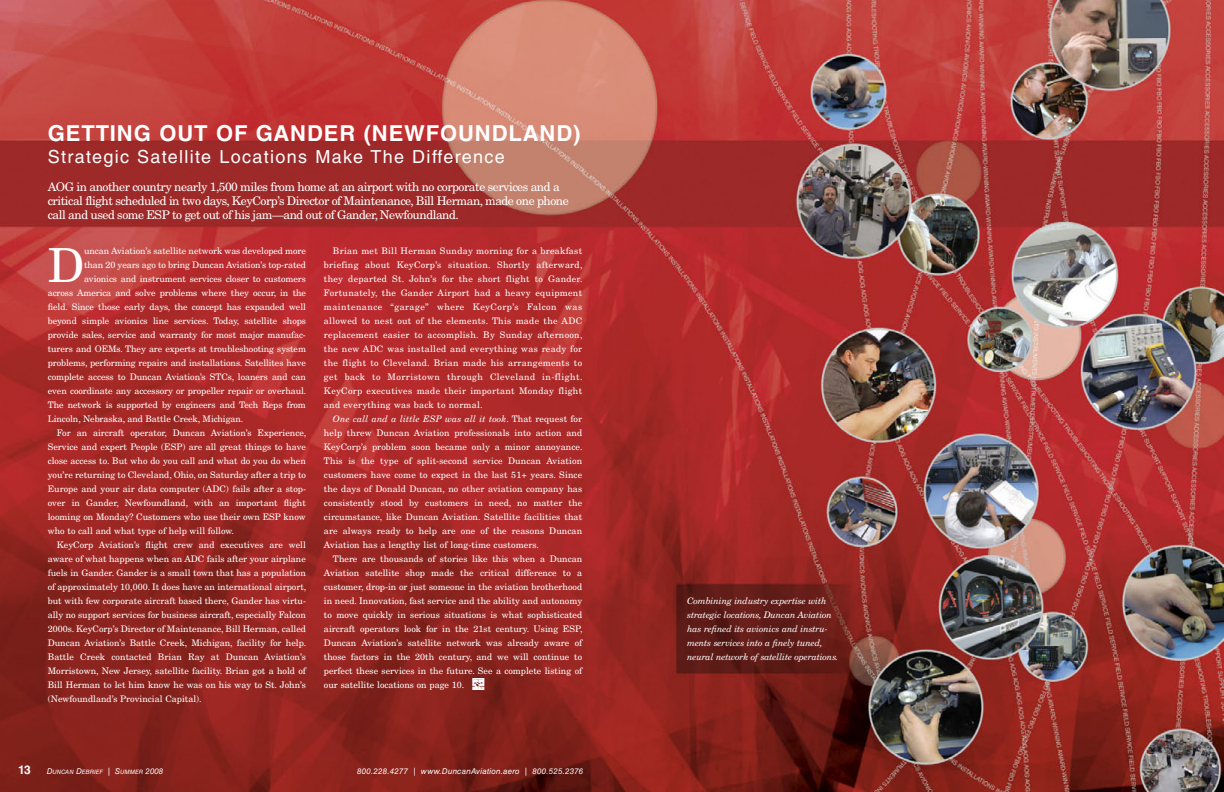
<style>
.page{position:relative;width:1224px;height:792px;background:#fff}
.page>*{position:absolute;margin:0;border:0;box-sizing:border-box;transform-origin:0 0}
.t1{font:47px "New Century Schlbk LT Std";color:#fff}
.t2{font:700 22px "Helvetica LT Std";letter-spacing:.04em;color:#fff}
.t3{font:18px "Helvetica LT Std";letter-spacing:.075em;color:#fff}
.t4{font:12px/14px "New Century Schlbk LT Std";letter-spacing:-.04em;color:#fff}
.t5{font:700 12px "Helvetica LT Std";color:#fff}
.t6{font:9px/14px "New Century Schlbk LT Std";color:#fff;text-align:justify}
.t7{font:italic 9px/14px "New Century Schlbk LT Std";letter-spacing:-.015em;color:#fff}
.t8{font:italic 8px "Helvetica LT Std";letter-spacing:.025em;color:#fff}
.t9{font:italic 6px "Helvetica LT Std";color:#fff}
.s1{font-style:italic}
.s2{font-family:"Duncan Font";font-size:15px}
.s3{font-size:8px}
</style>
<div class="page">
<img style="left:0;top:0;width:1224px;height:792px">
<h2 class="t2" style="left:48px;top:125px;width:534px">GETTING OUT OF GANDER (NEWFOUNDLAND)</h2>
<h3 class="t3" style="left:48px;top:150px;width:459px">strategic satellite locations Make the difference</h3>
<p class="t4" style="left:48px;top:181px;width:522px">AOG in another country nearly 1,500 miles from home at an airport with no corporate services and a critical flight scheduled in two days, KeyCorp’s Director of Maintenance, Bill Herman, made one phone call and used some ESP to get out of his jam—and out of Gander, Newfoundland.</p>
<h1 class="t1" style="left:48px;top:248px;width:38px">D</h1>
<p class="t6" style="left:84px;top:245px;width:223px">uncan Aviation’s satellite network was developed more</p>
<p class="t6" style="left:84px;top:259px;width:223px">than 20 years ago to bring Duncan Aviation’s top-rated</p>
<p class="t6" style="left:84px;top:273px;width:223px">avionics and instrument services closer to customers</p>
<p class="t6" style="left:48px;top:287px;width:260px">across America and solve problems where they occur, in the</p>
<p class="t6" style="left:48px;top:301px;width:260px">field. Since those early days, the concept has expanded well</p>
<p class="t6" style="left:48px;top:315px;width:260px">beyond simple avionics line services. Today, satellite shops</p>
<p class="t6" style="left:48px;top:329px;width:260px">provide sales, service and warranty for most major manufac-</p>
<p class="t6" style="left:48px;top:343px;width:260px">turers and OEMs. They are experts at troubleshooting system</p>
<p class="t6" style="left:48px;top:357px;width:260px">problems, performing repairs and installations. Satellites have</p>
<p class="t6" style="left:48px;top:371px;width:260px">complete access to Duncan Aviation’s STCs, loaners and can</p>
<p class="t6" style="left:48px;top:385px;width:260px">even coordinate any accessory or propeller repair or overhaul.</p>
<p class="t6" style="left:48px;top:399px;width:260px">The network is supported by engineers and Tech Reps from</p>
<p class="t6" style="left:48px;top:413px;width:197px">Lincoln, Nebraska, and Battle Creek, Michigan.</p>
<p class="t6" style="left:57px;top:427px;width:251px">For an aircraft operator, Duncan Aviation’s Experience,</p>
<p class="t6" style="left:48px;top:441px;width:260px">Service and expert People (ESP) are all great things to have</p>
<p class="t6" style="left:48px;top:455px;width:260px">close access to. But who do you call and what do you do when</p>
<p class="t6" style="left:48px;top:469px;width:260px">you’re returning to Cleveland, Ohio, on Saturday after a trip to</p>
<p class="t6" style="left:48px;top:483px;width:260px">Europe and your air data computer (ADC) fails after a stop-</p>
<p class="t6" style="left:48px;top:497px;width:260px">over in Gander, Newfoundland, with an important flight</p>
<p class="t6" style="left:48px;top:511px;width:260px">looming on Monday? Customers who use their own ESP know</p>
<p class="t6" style="left:48px;top:525px;width:188px">who to call and what type of help will follow.</p>
<p class="t6" style="left:57px;top:539px;width:251px">KeyCorp Aviation’s flight crew and executives are well</p>
<p class="t6" style="left:48px;top:553px;width:260px">aware of what happens when an ADC fails after your airplane</p>
<p class="t6" style="left:48px;top:567px;width:260px">fuels in Gander. Gander is a small town that has a population</p>
<p class="t6" style="left:48px;top:581px;width:260px">of approximately 10,000. It does have an international airport,</p>
<p class="t6" style="left:48px;top:595px;width:260px">but with few corporate aircraft based there, Gander has virtu-</p>
<p class="t6" style="left:48px;top:609px;width:260px">ally no support services for business aircraft, especially Falcon</p>
<p class="t6" style="left:48px;top:623px;width:260px">2000s. KeyCorp’s Director of Maintenance, Bill Herman, called</p>
<p class="t6" style="left:48px;top:637px;width:260px">Duncan Aviation’s Battle Creek, Michigan, facility for help.</p>
<p class="t6" style="left:48px;top:651px;width:260px">Battle Creek contacted Brian Ray at Duncan Aviation’s</p>
<p class="t6" style="left:48px;top:665px;width:260px">Morristown, New Jersey, satellite facility. Brian got a hold of</p>
<p class="t6" style="left:48px;top:679px;width:260px">Bill Herman to let him know he was on his way to St. John’s</p>
<p class="t6" style="left:48px;top:693px;width:155px">(Newfoundland’s Provincial Capital).</p>
<p class="t6" style="left:324px;top:245px;width:260px;text-indent:9px">Brian met Bill Herman Sunday morning for a breakfast briefing about KeyCorp’s situation. Shortly afterward, they departed St. John’s for the short flight to Gander.<br>Fortunately, the Gander Airport had a heavy equipment maintenance “garage” where KeyCorp’s Falcon was allowed to nest out of the elements. This made the ADC replacement easier to accomplish. By Sunday afternoon, the new ADC was installed and everything was ready for the flight to Cleveland. Brian made his arrangements to get back to Morristown through Cleveland in-flight.<br>KeyCorp executives made their important Monday flight and everything was back to normal.</p>
<p class="t6" style="left:324px;top:413px;width:260px;text-indent:9px"><span class="s1">One call and a little ESP was all it took</span>. That request for help threw Duncan Aviation professionals into action and KeyCorp’s problem soon became only a minor annoyance.<br>This is the type of split-second service Duncan Aviation customers have come to expect in the last 51+ years. Since the days of Donald Duncan, no other aviation company has consistently stood by customers in need, no matter the circumstance, like Duncan Aviation. Satellite facilities that are always ready to help are one of the reasons Duncan Aviation has a lengthy list of long-time customers.</p>
<p class="t6" style="left:324px;top:553px;width:260px;text-indent:9px">There are thousands of stories like this when a Duncan Aviation satellite shop made the critical difference to a customer, drop-in or just someone in the aviation brotherhood in need. Innovation, fast service and the ability and autonomy to move quickly in serious situations is what sophisticated aircraft operators look for in the 21st century. Using ESP, Duncan Aviation’s satellite network was already aware of those factors in the 20th century, and we will continue to perfect these services in the future. See a complete listing of our satellite locations on page 10. <span class="s2">*</span></p>
<h3 class="t5" style="left:18px;top:766px;width:14px">13</h3>
<p class="t9" style="left:47px;top:769px;width:118px"><span class="s3">D</span>UNCAN <span class="s3">D</span>EBRIEF <span class="s3">| S</span>UMMER <span class="s3">2008</span></p>
<p class="t8" style="left:357px;top:768px;width:228px">800.228.4277 | www.DuncanAviation.aero | 800.525.2376</p>
<p class="t7" style="left:687px;top:595px;width:153px">Combining industry expertise with strategic locations, Duncan Aviation has refined its avionics and instru&shy;ments services into a finely tuned, neural network of satellite operations.</p>
</div>
